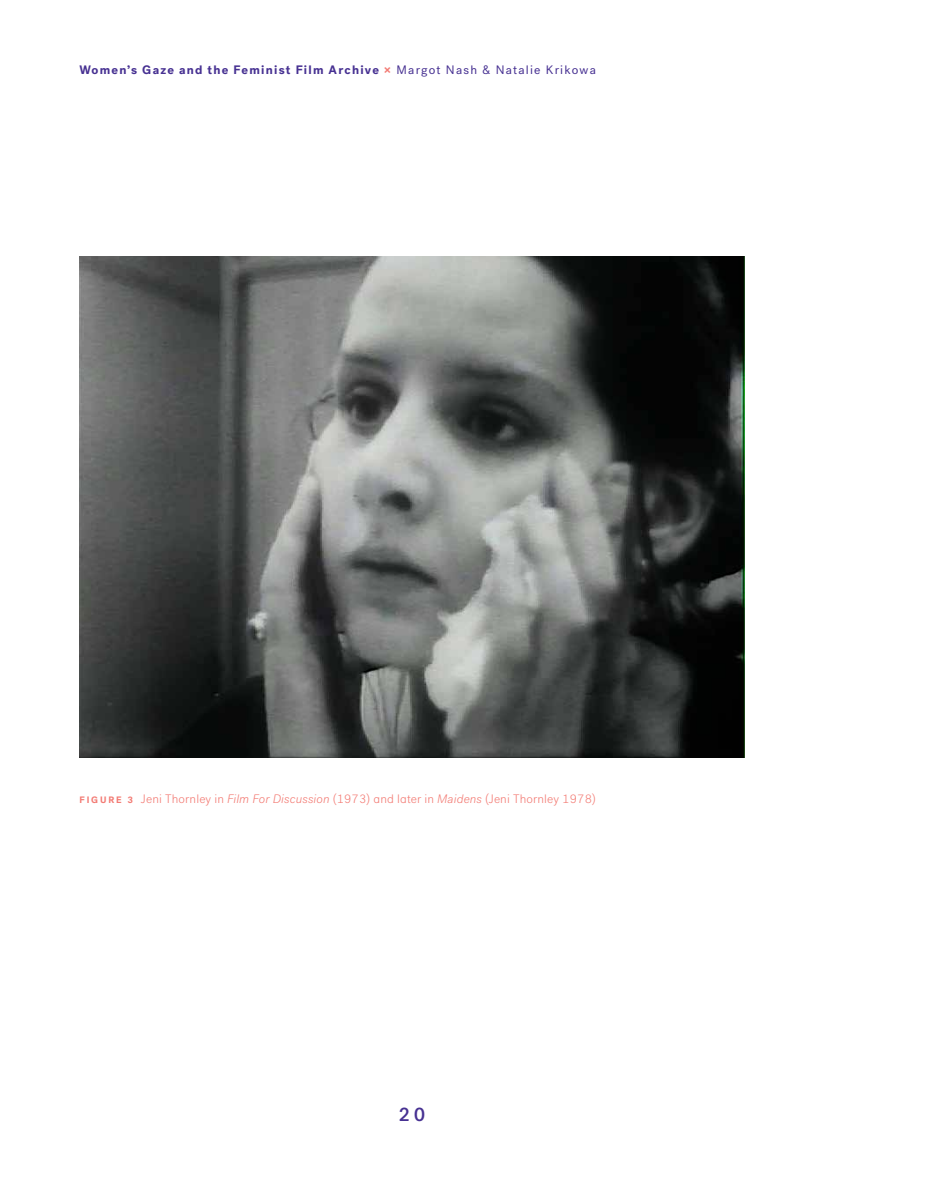
<style>
.page{position:relative;width:943px;height:1191px;background:#fff}
.page>*{position:absolute;margin:0;border:0;box-sizing:border-box;transform-origin:0 0}
.t1{font:500 19.25px "Post Grotesk";color:#473192}
.t2{font:300 12.25px "Post Grotesk";letter-spacing:.01em;color:#f37b74}
.t3{font:700 12.25px "Post Grotesk";letter-spacing:.1em;color:#473192}
.s1{color:#f37b74}
.s2{font-weight:400}
.s3{font-weight:700;font-size:9.28px}
.s4{font-style:italic}
</style>
<div class="page">
<img style="left:79px;top:256px;width:665px;height:501px">
<p class="t3" style="left:79px;top:62px;width:518px">Women’s Gaze and the Feminist Film Archive <span class="s1">×</span> <span class="s2">Margot Nash &amp; Natalie Krikowa</span></p>
<p class="t2" style="left:79px;top:791px;width:518px"><span class="s3">F I G U R E 3</span> Jeni Thornley in <span class="s4">Film For Discussion</span> (1973) and later in <span class="s4">Maidens</span> (Jeni Thornley 1978)</p>
<h1 class="t1" style="left:398px;top:1103px;width:28px">20</h1>
</div>
